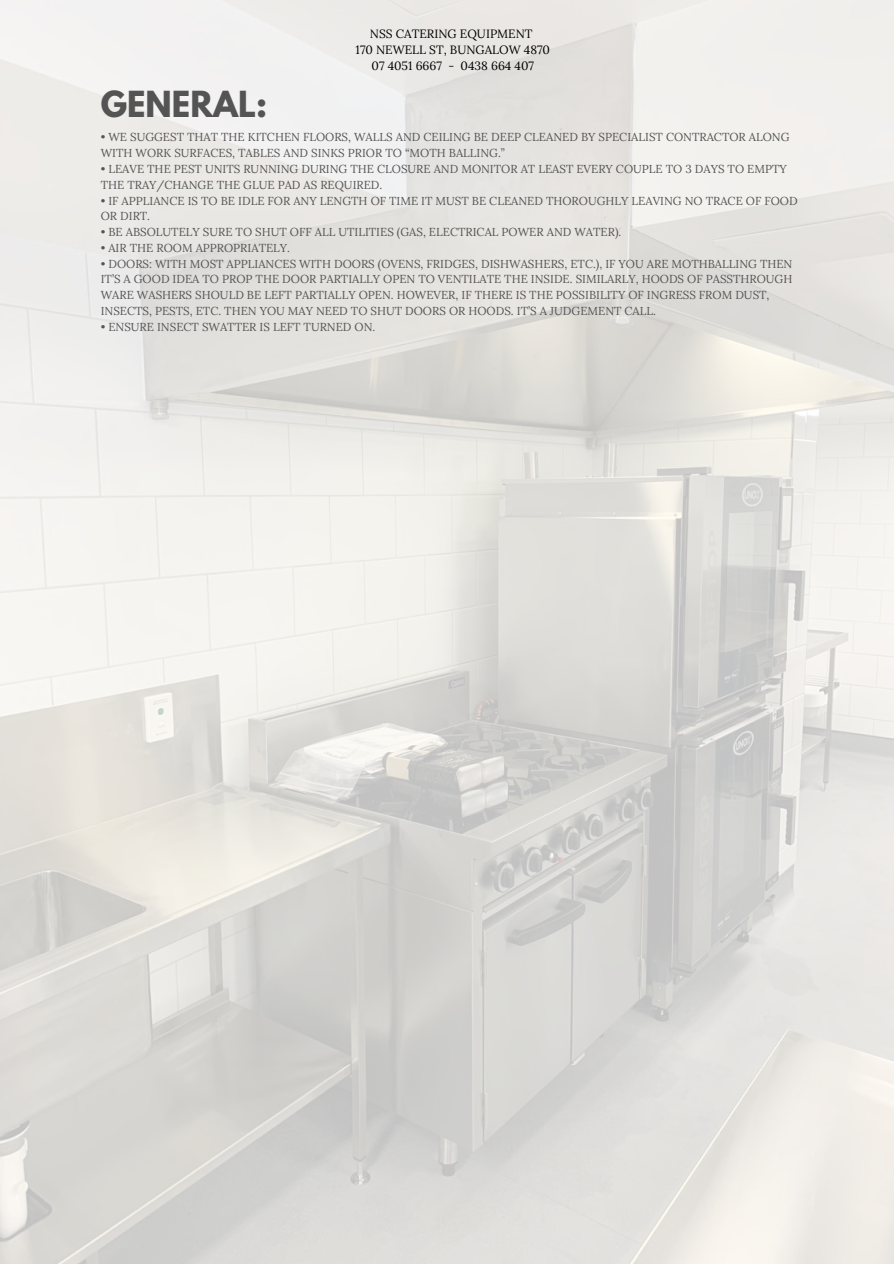
<style>
.page{position:relative;width:894px;height:1264px;background:#fff}
.page>*{position:absolute;margin:0;border:0;box-sizing:border-box;transform-origin:0 0}
.t1{font:700 31.8px "League Spartan";color:#545454}
.t2{font:12px/15.8px "Lora";color:#000;text-align:center}
.t3{font:11.55px/15.8px "Lora";color:#545454}
</style>
<div class="page">
<img style="left:0;top:0;width:893px;height:1263px">
<p class="t2" style="left:355px;top:26px;width:196px">NSS CATERING EQUIPMENT<br>170 NEWELL ST, BUNGALOW 4870<br>07 4051 6667 - 0438 664 407</p>
<h1 class="t1" style="left:101px;top:88px;width:168px">GENERAL:</h1>
<p class="t3" style="left:101px;top:129px;width:690px">• WE SUGGEST THAT THE KITCHEN FLOORS, WALLS AND CEILING BE DEEP CLEANED BY SPECIALIST CONTRACTOR ALONG<br>WITH WORK SURFACES, TABLES AND SINKS PRIOR TO “MOTH BALLING.”</p>
<p class="t3" style="left:101px;top:161px;width:687px">• LEAVE THE PEST UNITS RUNNING DURING THE CLOSURE AND MONITOR AT LEAST EVERY COUPLE TO 3 DAYS TO EMPTY<br>THE TRAY/CHANGE THE GLUE PAD AS REQUIRED.</p>
<p class="t3" style="left:101px;top:192px;width:698px">• IF APPLIANCE IS TO BE IDLE FOR ANY LENGTH OF TIME IT MUST BE CLEANED THOROUGHLY LEAVING NO TRACE OF FOOD<br>OR DIRT.</p>
<p class="t3" style="left:101px;top:224px;width:522px">• BE ABSOLUTELY SURE TO SHUT OFF ALL UTILITIES (GAS, ELECTRICAL POWER AND WATER).</p>
<p class="t3" style="left:101px;top:240px;width:191px">• AIR THE ROOM APPROPRIATELY.</p>
<p class="t3" style="left:101px;top:255px;width:693px">• DOORS: WITH MOST APPLIANCES WITH DOORS (OVENS, FRIDGES, DISHWASHERS, ETC.), IF YOU ARE MOTHBALLING THEN IT’S A GOOD IDEA TO PROP THE DOOR PARTIALLY OPEN TO VENTILATE THE INSIDE. SIMILARLY, HOODS OF PASSTHROUGH WARE WASHERS SHOULD BE LEFT PARTIALLY OPEN. HOWEVER, IF THERE IS THE POSSIBILITY OF INGRESS FROM DUST, INSECTS, PESTS, ETC. THEN YOU MAY NEED TO SHUT DOORS OR HOODS. IT’S A JUDGEMENT CALL.</p>
<p class="t3" style="left:101px;top:318px;width:276px">• ENSURE INSECT SWATTER IS LEFT TURNED ON.</p>
</div>
